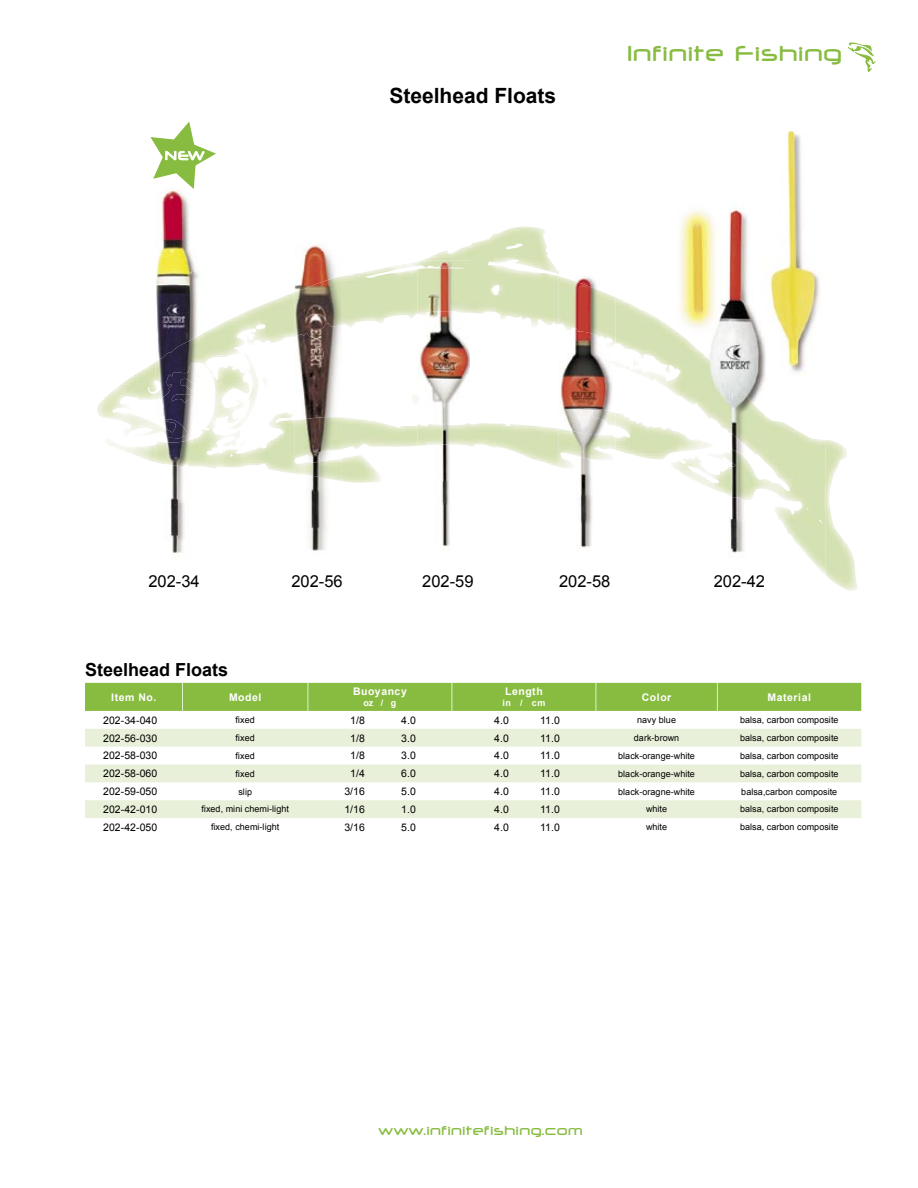
<style>
.page{position:relative;width:918px;height:1188px;background:#fff}
.page>*{position:absolute;margin:0;border:0;box-sizing:border-box;transform-origin:0 0}
.t1{font:500 25.5px "Neuropol";letter-spacing:.05em;color:#87bc40}
.t2{font:700 21px "Arial";color:#000}
.t3{font:700 18px "Arial";color:#000}
.t4{font:16.5px "Arial";color:#000}
.t5{font:500 15px "Neuropol";letter-spacing:.05em;color:#87bc40}
.t6{font:10.5px "Arial";letter-spacing:.005em;color:#000}
.t7{font:700 10.5px "Arial";letter-spacing:.05em;color:#fff}
.t8{font:9px "Arial";letter-spacing:.005em;color:#000}
.t9{font:700 9px "Arial";color:#fff}
</style>
<div class="page">
<svg style="left:848px;top:42px;width:27px;height:30px"></svg>
<img style="left:203px;top:333px;width:92px;height:141px">
<img style="left:342px;top:417px;width:217px;height:57px">
<img style="left:204px;top:280px;width:355px;height:53px">
<img style="left:342px;top:227px;width:218px;height:53px">
<svg style="left:633px;top:361px;width:4px;height:5px"></svg>
<svg style="left:240px;top:441px;width:6px;height:7px"></svg>
<svg style="left:260px;top:377px;width:9px;height:14px"></svg>
<svg style="left:85px;top:729px;width:776px;height:89px;fill:#e9f0d9"></svg>
<div style="left:85px;top:683px;width:776px;height:28px;background:#87bc40"></div>
<img style="left:156px;top:190px;width:43px;height:365px">
<img style="left:156px;top:333px;width:47px;height:134px">
<img style="left:181px;top:379px;width:14px;height:13px">
<img style="left:172px;top:394px;width:21px;height:11px">
<img style="left:679px;top:131px;width:141px;height:201px">
<img style="left:677px;top:332px;width:148px;height:242px">
<img style="left:301px;top:245px;width:34px;height:306px">
<img style="left:295px;top:276px;width:47px;height:205px">
<img style="left:313px;top:347px;width:12px;height:15px">
<img style="left:579px;top:469px;width:14px;height:79px">
<img style="left:559px;top:274px;width:57px;height:195px">
<svg style="left:150px;top:122px;width:66px;height:67px"></svg>
<img style="left:417px;top:446px;width:53px;height:103px">
<img style="left:417px;top:261px;width:53px;height:185px">
<svg style="left:412px;top:395px;width:9px;height:11px"></svg>
<svg style="left:444px;top:361px;width:12px;height:12px"></svg>
<h2 class="t2" style="left:389px;top:82px;width:168px">Steelhead Floats</h2>
<h1 class="t1" style="left:627px;top:41px;width:216px">Infinite Fishing</h1>
<h3 class="t4" style="left:148px;top:570px;width:53px">202-34</h3>
<h3 class="t4" style="left:291px;top:570px;width:53px">202-56</h3>
<h3 class="t4" style="left:422px;top:571px;width:53px">202-59</h3>
<h3 class="t4" style="left:559px;top:570px;width:53px">202-58</h3>
<h3 class="t4" style="left:714px;top:570px;width:53px">202-42</h3>
<h3 class="t3" style="left:85px;top:658px;width:145px">Steelhead Floats</h3>
<p class="t7" style="left:111px;top:690px;width:47px">Item No.</p>
<p class="t7" style="left:229px;top:690px;width:34px">Model</p>
<p class="t7" style="left:353px;top:685px;width:55px">Buoyancy</p>
<p class="t9" style="left:363px;top:697px;width:35px">oz / g</p>
<p class="t7" style="left:505px;top:685px;width:39px">Length</p>
<p class="t9" style="left:502px;top:697px;width:45px">in / cm</p>
<p class="t7" style="left:642px;top:690px;width:31px">Color</p>
<p class="t7" style="left:768px;top:690px;width:45px">Material</p>
<p class="t6" style="left:103px;top:713px;width:56px">202-34-040</p>
<p class="t8" style="left:236px;top:714px;width:21px">fixed</p>
<p class="t6" style="left:350px;top:713px;width:16px">1/8</p>
<p class="t6" style="left:401px;top:713px;width:16px">4.0</p>
<p class="t6" style="left:494px;top:713px;width:16px">4.0</p>
<p class="t6" style="left:540px;top:713px;width:21px">11.0</p>
<p class="t8" style="left:637px;top:714px;width:40px">navy blue</p>
<p class="t8" style="left:740px;top:714px;width:100px">balsa, carbon composite</p>
<p class="t6" style="left:103px;top:731px;width:56px">202-56-030</p>
<p class="t8" style="left:236px;top:732px;width:21px">fixed</p>
<p class="t6" style="left:350px;top:731px;width:16px">1/8</p>
<p class="t6" style="left:401px;top:731px;width:16px">3.0</p>
<p class="t6" style="left:494px;top:731px;width:16px">4.0</p>
<p class="t6" style="left:540px;top:731px;width:21px">11.0</p>
<p class="t8" style="left:634px;top:732px;width:47px">dark-brown</p>
<p class="t8" style="left:740px;top:732px;width:100px">balsa, carbon composite</p>
<p class="t6" style="left:103px;top:749px;width:56px">202-58-030</p>
<p class="t8" style="left:236px;top:750px;width:21px">fixed</p>
<p class="t6" style="left:350px;top:749px;width:16px">1/8</p>
<p class="t6" style="left:401px;top:749px;width:16px">3.0</p>
<p class="t6" style="left:494px;top:749px;width:16px">4.0</p>
<p class="t6" style="left:540px;top:749px;width:21px">11.0</p>
<p class="t8" style="left:618px;top:750px;width:78px">black-orange-white</p>
<p class="t8" style="left:740px;top:750px;width:100px">balsa, carbon composite</p>
<p class="t6" style="left:103px;top:767px;width:56px">202-58-060</p>
<p class="t8" style="left:236px;top:768px;width:21px">fixed</p>
<p class="t6" style="left:350px;top:767px;width:16px">1/4</p>
<p class="t6" style="left:401px;top:767px;width:16px">6.0</p>
<p class="t6" style="left:494px;top:767px;width:16px">4.0</p>
<p class="t6" style="left:540px;top:767px;width:21px">11.0</p>
<p class="t8" style="left:618px;top:768px;width:78px">black-orange-white</p>
<p class="t8" style="left:740px;top:768px;width:100px">balsa, carbon composite</p>
<p class="t6" style="left:103px;top:785px;width:56px">202-59-050</p>
<p class="t8" style="left:238px;top:786px;width:15px">slip</p>
<p class="t6" style="left:344px;top:785px;width:22px">3/16</p>
<p class="t6" style="left:401px;top:785px;width:16px">5.0</p>
<p class="t6" style="left:494px;top:785px;width:16px">4.0</p>
<p class="t6" style="left:540px;top:785px;width:21px">11.0</p>
<p class="t8" style="left:618px;top:786px;width:78px">black-oragne-white</p>
<p class="t8" style="left:741px;top:786px;width:97px">balsa,carbon composite</p>
<p class="t6" style="left:103px;top:802px;width:56px">202-42-010</p>
<p class="t8" style="left:202px;top:803px;width:89px">fixed, mini chemi-light</p>
<p class="t6" style="left:344px;top:802px;width:22px">1/16</p>
<p class="t6" style="left:401px;top:802px;width:16px">1.0</p>
<p class="t6" style="left:494px;top:802px;width:16px">4.0</p>
<p class="t6" style="left:540px;top:802px;width:21px">11.0</p>
<p class="t8" style="left:646px;top:803px;width:23px">white</p>
<p class="t8" style="left:740px;top:803px;width:100px">balsa, carbon composite</p>
<p class="t6" style="left:103px;top:820px;width:56px">202-42-050</p>
<p class="t8" style="left:211px;top:821px;width:70px">fixed, chemi-light</p>
<p class="t6" style="left:344px;top:820px;width:22px">3/16</p>
<p class="t6" style="left:401px;top:820px;width:16px">5.0</p>
<p class="t6" style="left:494px;top:820px;width:16px">4.0</p>
<p class="t6" style="left:540px;top:820px;width:21px">11.0</p>
<p class="t8" style="left:646px;top:821px;width:23px">white</p>
<p class="t8" style="left:740px;top:821px;width:100px">balsa, carbon composite</p>
<h3 class="t5" style="left:379px;top:1123px;width:205px">www.infinitefishing.com</h3>
</div>
